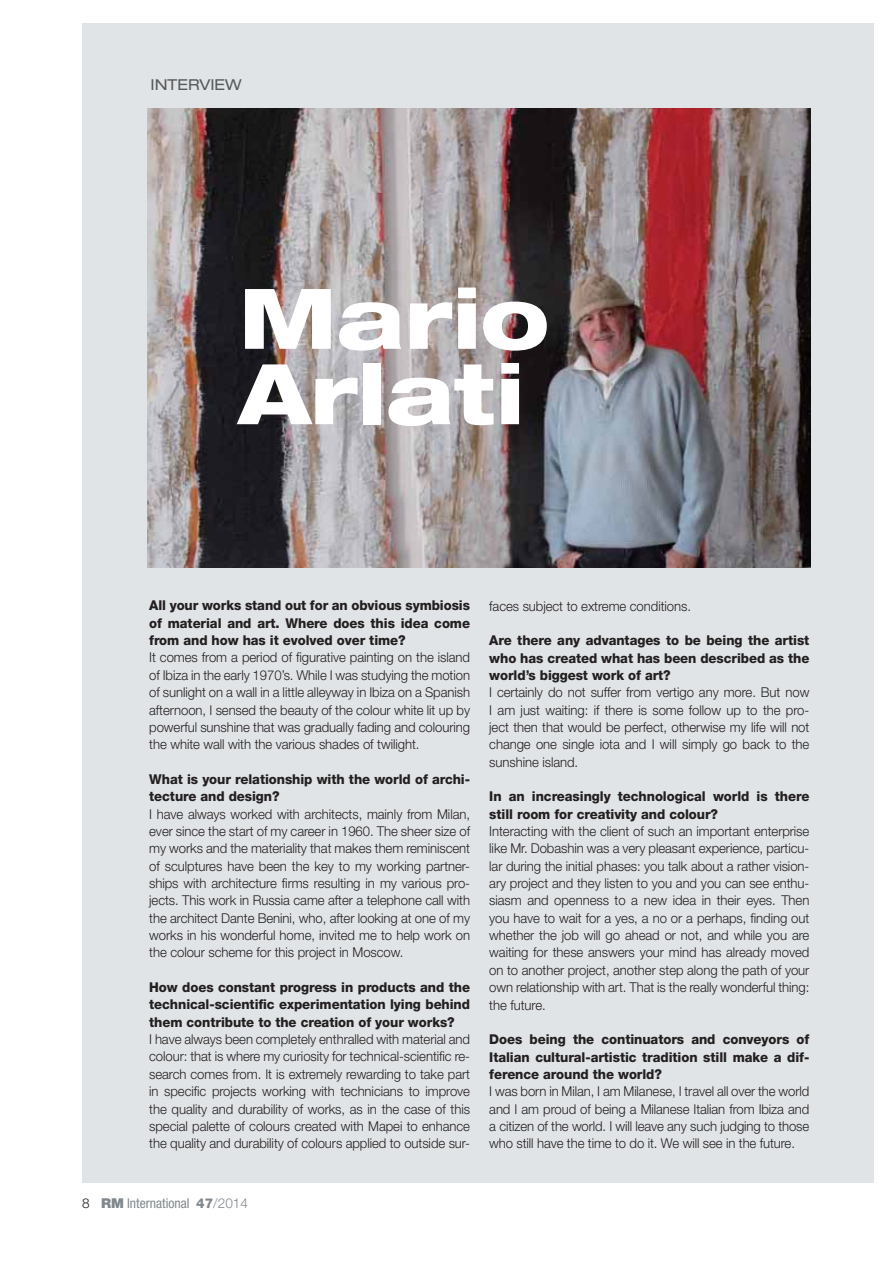
<style>
.page{position:relative;width:893px;height:1263px;background:#fff}
.page>*{position:absolute;margin:0;border:0;box-sizing:border-box;transform-origin:0 0}
.t1{font:800 expanded 83.7px/75.4px "Helvetica Neue LT Std";color:#fff}
.t2{font:expanded 15.15px "Helvetica Neue LT Std";color:#58595b}
.t3{font:300 13.5px/17.4px "Helvetica Neue LT Std";letter-spacing:-.005em;color:#231f20;text-align:justify}
.t4{font:800 13.5px/17.4px "Helvetica Neue LT Std";letter-spacing:-.005em;color:#231f20;text-align:justify}
.t5{font:condensed 13.5px "Helvetica Neue LT Std";color:#81888d}
.s1{font-weight:300;font-stretch:normal;color:#231f20}
.s2{font-weight:900;font-stretch:normal}
.s3{font-weight:800;font-stretch:normal}
.s4{font-weight:300;font-stretch:normal}
</style>
<div class="page">
<div style="left:82px;top:23px;width:791px;height:1159px;background:#e1e4e6"></div>
<img style="left:148px;top:109px;width:662px;height:458px">
<p class="t2" style="left:151px;top:79px;width:93px">INTERVIEW</p>
<h1 class="t1" style="left:239px;top:291px;width:311px">Mario<br>Arlati</h1>
<p class="t4" style="left:149px;top:598px;width:322px">All your works stand out for an obvious symbiosis of material and art. Where does this idea come from and how has it evolved over time?</p>
<p class="t3" style="left:149px;top:651px;width:322px">It comes from a period of figurative painting on the island of Ibiza in the early 1970’s. While I was studying the motion of sunlight on a wall in a little alleyway in Ibiza on a Spanish afternoon, I sensed the beauty of the colour white lit up by powerful sunshine that was gradually fading and colouring the white wall with the various shades of twilight.</p>
<p class="t4" style="left:149px;top:772px;width:322px">What is your relationship with the world of archi&shy;tecture and design?</p>
<p class="t3" style="left:149px;top:807px;width:322px">I have always worked with architects, mainly from Milan, ever since the start of my career in 1960. The sheer size of my works and the materiality that makes them reminiscent of sculptures have been the key to my working partner&shy;ships with architecture firms resulting in my various pro&shy;jects. This work in Russia came after a telephone call with the architect Dante Benini, who, after looking at one of my works in his wonderful home, invited me to help work on the colour scheme for this project in Moscow.</p>
<p class="t4" style="left:149px;top:980px;width:322px">How does constant progress in products and the technical-scientific experimentation lying behind them contribute to the creation of your works?</p>
<p class="t3" style="left:149px;top:1032px;width:322px">I have always been completely enthralled with material and colour: that is where my curiosity for technical-scientific re&shy;search comes from. It is extremely rewarding to take part in specific projects working with technicians to improve the quality and durability of works, as in the case of this special palette of colours created with Mapei to enhance the quality and durability of colours applied to outside sur-</p>
<p class="t3" style="left:489px;top:599px;width:203px">faces subject to extreme conditions.</p>
<p class="t4" style="left:489px;top:633px;width:321px">Are there any advantages to be being the artist who has created what has been described as the world’s biggest work of art?</p>
<p class="t3" style="left:489px;top:685px;width:321px">I certainly do not suffer from vertigo any more. But now I am just waiting: if there is some follow up to the pro&shy;ject then that would be perfect, otherwise my life will not change one single iota and I will simply go back to the sunshine island.</p>
<p class="t4" style="left:489px;top:789px;width:321px">In an increasingly technological world is there still room for creativity and colour?</p>
<p class="t3" style="left:489px;top:824px;width:321px">Interacting with the client of such an important enterprise like Mr. Dobashin was a very pleasant experience, particu&shy;lar during the initial phases: you talk about a rather vision&shy;ary project and they listen to you and you can see enthu&shy;siasm and openness to a new idea in their eyes. Then you have to wait for a yes, a no or a perhaps, finding out whether the job will go ahead or not, and while you are waiting for these answers your mind has already moved on to another project, another step along the path of your own relationship with art. That is the really wonderful thing: the future.</p>
<p class="t4" style="left:489px;top:1032px;width:321px">Does being the continuators and conveyors of Italian cultural-artistic tradition still make a dif&shy;ference around the world?</p>
<p class="t3" style="left:489px;top:1084px;width:321px">I was born in Milan, I am Milanese, I travel all over the world and I am proud of being a Milanese Italian from Ibiza and a citizen of the world. I will leave any such judging to those who still have the time to do it. We will see in the future.</p>
<p class="t5" style="left:82px;top:1198px;width:167px"><span class="s1">8</span> <span class="s2">RM</span> International <span class="s3">47</span><span class="s4">/2014</span></p>
</div>
